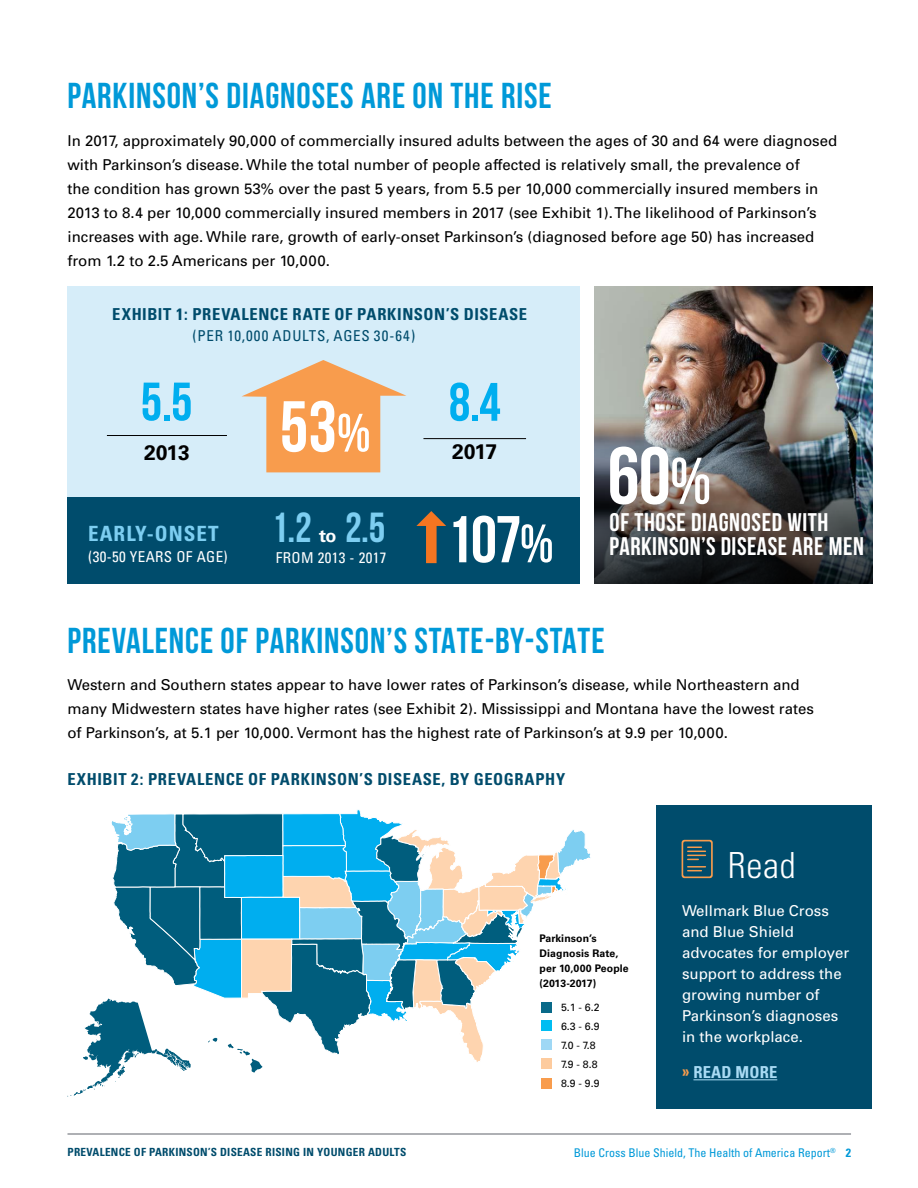
<style>
.page{position:relative;width:918px;height:1188px;background:#fff}
.page>*{position:absolute;margin:0;border:0;box-sizing:border-box;transform-origin:0 0}
.t1{font:700 81px "Bebas Neue";color:#fff}
.t2{font:700 72px "Bebas Neue";color:#fff}
.t3{font:700 66px "Bebas Neue";color:#fff}
.t4{font:700 54px "Bebas Neue";color:#00aeef}
.t5{font:700 42px "Bebas Neue";color:#7dcef1}
.t6{font:700 36px "Bebas Neue";letter-spacing:.025em;color:#0099d8}
.t7{font:300 condensed 36px "Univers";color:#fff}
.t8{font:700 25.5px/23.7px "Bebas Neue";letter-spacing:.025em;color:#fff}
.t9{font:700 condensed 21px "Univers";letter-spacing:.05em;color:#7dcef1}
.t10{font:700 21px "Univers";letter-spacing:-.015em;color:#000}
.t11{font:700 condensed 16.5px "Univers";letter-spacing:.035em;color:#004c6c}
.t12{font:700 condensed 16.5px "Univers";letter-spacing:.01em;color:#a9dbf4}
.t13{font:15px/24px "Univers";color:#000}
.t14{font:15px/21px "Univers";color:#fff}
.t15{font:condensed 15px "Univers";letter-spacing:.025em;color:#fff}
.t16{font:condensed 15px "Univers";letter-spacing:.055em;color:#004c6c}
.t17{font:condensed 12px "Univers";color:#0099d8}
.t18{font:700 condensed 11.25px "Univers";letter-spacing:.025em;color:#004c6c}
.t19{font:700 10.5px/15px "Univers";letter-spacing:.01em;color:#000}
.t20{font:10.5px/19.2px "Univers";color:#000}
.s1{font-size:54px}
.s2{font-family:"Univers";font-size:18px;color:#fff}
.s3{font-size:66px}
.s4{color:#f89c4d}
.s5{font-weight:700}
</style>
<div class="page">
<hr style="left:68px;top:1134px;width:783px;height:1px;background:#5f636a">
<div style="left:68px;top:497px;width:512px;height:87px;background:#004c6c"></div>
<div style="left:68px;top:286px;width:512px;height:211px;background:#d6edf9"></div>
<svg style="left:242px;top:360px;width:164px;height:112px"></svg>
<hr style="left:107px;top:435px;width:120px;height:1px;background:#000">
<hr style="left:423px;top:438px;width:103px;height:1px;background:#000">
<svg style="left:416px;top:511px;width:30px;height:52px"></svg>
<svg style="left:68px;top:809px;width:523px;height:288px"></svg>
<div style="left:656px;top:805px;width:216px;height:303px;background:#004c6c"></div>
<hr style="left:693px;top:1079px;width:84px;height:1px;background:#a9dbf4">
<svg style="left:682px;top:840px;width:31px;height:38px"></svg>
<img style="left:594px;top:286px;width:278px;height:104px">
<img style="left:594px;top:390px;width:278px;height:194px">
<div style="left:541px;top:1002px;width:10px;height:10px;background:#096a89"></div>
<div style="left:541px;top:1021px;width:10px;height:10px;background:#00bdf2"></div>
<div style="left:541px;top:1040px;width:10px;height:10px;background:#9fd8f5"></div>
<div style="left:541px;top:1059px;width:10px;height:10px;background:#fdcb9e"></div>
<div style="left:541px;top:1078px;width:10px;height:10px;background:#f89c4d"></div>
<h3 class="t6" style="left:68px;top:76px;width:486px">PARKINSON’S DIAGNOSES ARE ON THE RISE</h3>
<p class="t13" style="left:68px;top:128px;width:771px">In 2017, approximately 90,000 of commercially insured adults between the ages of 30 and 64 were diagnosed with Parkinson’s disease. While the total number of people affected is relatively small, the prevalence of<br>the condition has grown 53% over the past 5 years, from 5.5 per 10,000 commercially insured members in 2013 to 8.4 per 10,000 commercially insured members in 2017 (see Exhibit 1). The likelihood of Parkinson’s increases with age. While rare, growth of early-onset Parkinson’s (diagnosed before age 50) has increased from 1.2 to 2.5 Americans per 10,000.</p>
<p class="t11" style="left:112px;top:304px;width:416px">EXHIBIT 1: PREVALENCE RATE OF PARKINSON’S DISEASE</p>
<p class="t16" style="left:192px;top:326px;width:224px">(PER 10,000 ADULTS, AGES 30-64)</p>
<h3 class="t4" style="left:449px;top:372px;width:53px">8.4</h3>
<h3 class="t4" style="left:141px;top:372px;width:53px">5.5</h3>
<h3 class="t10" style="left:144px;top:440px;width:47px">2013</h3>
<h3 class="t10" style="left:452px;top:440px;width:46px">2017</h3>
<h2 class="t2" style="left:280px;top:387px;width:92px">53<span class="s1">%</span></h2>
<h3 class="t5" style="left:271px;top:505px;width:115px">1.2 <span class="s2">to</span> 2.5</h3>
<h3 class="t9" style="left:88px;top:520px;width:132px">EARLY-ONSET</h3>
<p class="t15" style="left:88px;top:547px;width:141px">(30-50 YEARS OF AGE)</p>
<p class="t15" style="left:276px;top:548px;width:112px">FROM 2013 - 2017</p>
<h3 class="t3" style="left:446px;top:503px;width:109px">107<span class="s1">%</span></h3>
<h1 class="t1" style="left:608px;top:431px;width:105px">60<span class="s3">%</span></h1>
<h3 class="t8" style="left:610px;top:510px;width:256px">OF THOSE DIAGNOSED WITH<br>PARKINSON’S DISEASE ARE MEN</h3>
<h3 class="t6" style="left:68px;top:620px;width:539px">PREVALENCE OF PARKINSON’S STATE-BY-STATE</h3>
<p class="t13" style="left:68px;top:672px;width:748px">Western and Southern states appear to have lower rates of Parkinson’s disease, while Northeastern and many Midwestern states have higher rates (see Exhibit 2). Mississippi and Montana have the lowest rates of Parkinson’s, at 5.1 per 10,000. Vermont has the highest rate of Parkinson’s at 9.9 per 10,000.</p>
<p class="t11" style="left:68px;top:769px;width:499px">EXHIBIT 2: PREVALENCE OF PARKINSON’S DISEASE, BY GEOGRAPHY</p>
<p class="t19" style="left:540px;top:931px;width:91px">Parkinson’s<br>Diagnosis Rate, per 10,000 People (2013-2017)</p>
<p class="t20" style="left:561px;top:997px;width:40px">5.1 - 6.2<br>6.3 - 6.9<br>7.0 - 7.8<br>7.9 - 8.8<br>8.9 - 9.9</p>
<h3 class="t7" style="left:728px;top:844px;width:70px">Read</h3>
<p class="t14" style="left:682px;top:900px;width:169px">Wellmark Blue Cross and Blue Shield advocates for employer support to address the growing number of<br>Parkinson’s diagnoses in the workplace.</p>
<p class="t12" style="left:682px;top:1062px;width:97px"><span class="s4">»</span> READ MORE</p>
<p class="t18" style="left:68px;top:1146px;width:340px">PREVALENCE OF PARKINSON’S DISEASE RISING IN YOUNGER ADULTS</p>
<p class="t17" style="left:574px;top:1145px;width:279px">Blue Cross Blue Shield, The Health of America Report<sup>®</sup> <span class="s5">2</span></p>
</div>
